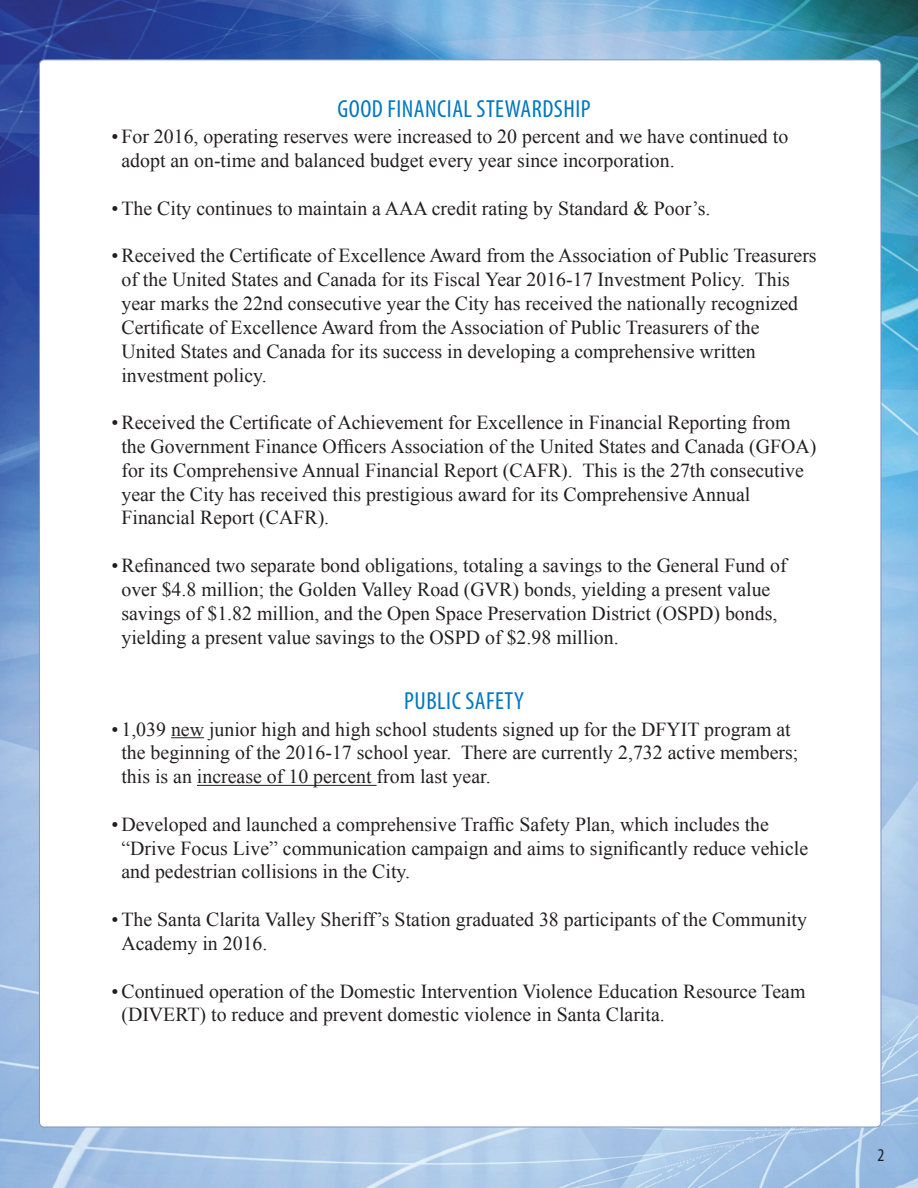
<style>
.page{position:relative;width:918px;height:1188px;background:#fff}
.page>*{position:absolute;margin:0;border:0;box-sizing:border-box;transform-origin:0 0}
.t1{font:condensed 24.75px "Myriad Pro";letter-spacing:.02em;color:#0077c0}
.t2{font:19.8px/23.9px "Times New Roman";color:#231f20}
.t3{font:condensed 18px "Myriad Pro";color:#231f20}
</style>
<div class="page">
<img style="left:0;top:0;width:918px;height:1188px">
<div style="left:39px;top:60px;width:842px;height:1067px;background:#fff;border-radius:5px"></div>
<hr style="left:171px;top:737px;width:33px;height:1px;background:#231f20">
<hr style="left:197px;top:785px;width:180px;height:1px;background:#231f20">
<p class="t1" style="left:337px;top:94px;width:255px">GOOD FINANCIAL STEWARDSHIP</p>
<p class="t2" style="left:121px;top:125px;width:668px;text-indent:-10px">• For 2016, operating reserves were increased to 20 percent and we have continued to adopt an on-time and balanced budget every year since incorporation.</p>
<p class="t2" style="left:112px;top:196px;width:600px">•The City continues to maintain a AAA credit rating by Standard &amp; Poor’s.</p>
<p class="t2" style="left:121px;top:244px;width:697px;text-indent:-10px">• Received the Certificate of Excellence Award from the Association of Public Treasurers of the United States and Canada for its Fiscal Year 2016-17 Investment Policy. This year marks the 22nd consecutive year the City has received the nationally recognized Certificate of Excellence Award from the Association of Public Treasurers of the United States and Canada for its success in developing a comprehensive written investment policy.</p>
<p class="t2" style="left:121px;top:410px;width:696px;text-indent:-10px">• Received the Certificate of Achievement for Excellence in Financial Reporting from the Government Finance Officers Association of the United States and Canada (GFOA) for its Comprehensive Annual Financial Report (CAFR). This is the 27th consecutive year the City has received this prestigious award for its Comprehensive Annual Financial Report (CAFR).</p>
<p class="t2" style="left:121px;top:553px;width:667px;text-indent:-10px">• Refinanced two separate bond obligations, totaling a savings to the General Fund of over $4.8 million; the Golden Valley Road (GVR) bonds, yielding a present value savings of $1.82 million, and the Open Space Preservation District (OSPD) bonds, yielding a present value savings to the OSPD of $2.98 million.</p>
<p class="t1" style="left:404px;top:686px;width:121px">PUBLIC SAFETY</p>
<p class="t2" style="left:121px;top:717px;width:678px;text-indent:-10px">• 1,039 new junior high and high school students signed up for the DFYIT program at the beginning of the 2016-17 school year. There are currently 2,732 active members; this is an increase of 10 percent from last year.</p>
<p class="t2" style="left:121px;top:812px;width:688px;text-indent:-10px">• Developed and launched a comprehensive Traffic Safety Plan, which includes the “Drive Focus Live” communication campaign and aims to significantly reduce vehicle and pedestrian collisions in the City.</p>
<p class="t2" style="left:121px;top:907px;width:687px;text-indent:-10px">•The Santa Clarita Valley Sheriff’s Station graduated 38 participants of the Community<br>Academy in 2016.</p>
<p class="t2" style="left:121px;top:979px;width:685px;text-indent:-10px">•Continued operation of the Domestic Intervention Violence Education Resource Team (DIVERT) to reduce and prevent domestic violence in Santa Clarita.</p>
<p class="t3" style="left:878px;top:1144px;width:8px">2</p>
</div>
